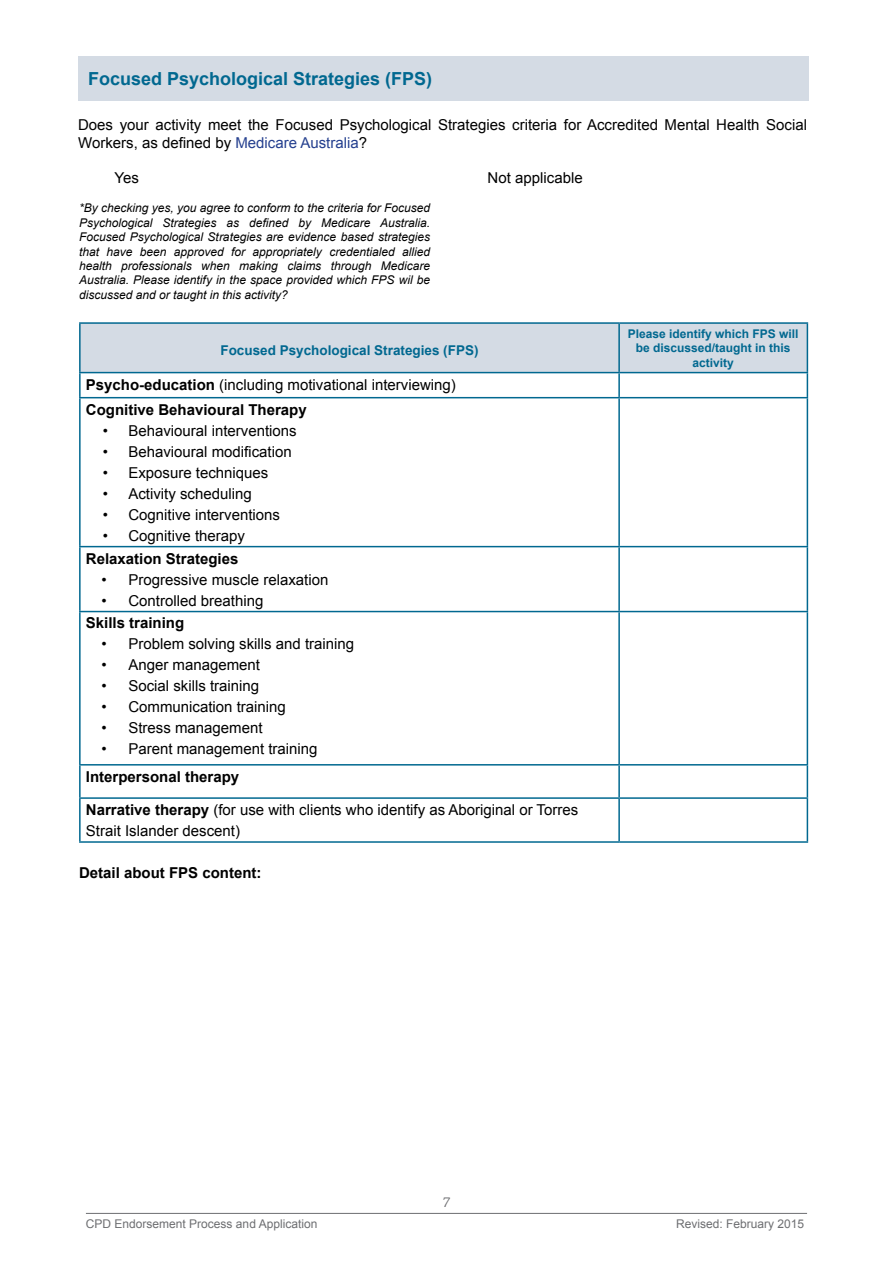
<style>
.page{position:relative;width:893px;height:1263px;background:#fff}
.page>*{position:absolute;margin:0;border:0;box-sizing:border-box;transform-origin:0 0}
.t1{font:700 18px "Arial";color:#016890}
.t2{font:15px/18px "Arial";color:#000}
.t3{font:700 15px/25px "Arial";color:#000}
.t4{font:italic 15px "Chaparral Pro";color:#6d6e71}
.t5{font:700 13.5px "Arial";color:#016890}
.t6{font:italic 12px/14.4px "Arial";color:#000;text-align:justify}
.t7{font:700 12px/14.4px "Arial";color:#016890;text-align:center}
.t8{font:12px "Arial";color:#6d6e71}
.s1{color:#25408f}
.s2{font-weight:400}
.s3{font-weight:700}
</style>
<div class="page">
<hr style="left:86px;top:1213px;width:721px;height:1px;background:#6d6e71">
<hr style="left:79px;top:322px;width:540px;height:2px;background:#016890">
<hr style="left:79px;top:324px;width:2px;height:48px;background:#016890">
<hr style="left:619px;top:322px;width:189px;height:2px;background:#016890">
<hr style="left:79px;top:372px;width:540px;height:1px;background:#016890">
<hr style="left:79px;top:373px;width:2px;height:24px;background:#016890">
<svg style="left:80px;top:323px;width:728px;height:74px"></svg>
<hr style="left:79px;top:397px;width:540px;height:1px;background:#016890">
<hr style="left:79px;top:398px;width:2px;height:148px;background:#016890">
<hr style="left:619px;top:397px;width:189px;height:1px;background:#016890">
<hr style="left:618px;top:398px;width:2px;height:148px;background:#016890">
<hr style="left:807px;top:398px;width:1px;height:148px;background:#016890">
<hr style="left:79px;top:546px;width:540px;height:1px;background:#016890">
<hr style="left:79px;top:547px;width:2px;height:64px;background:#016890">
<hr style="left:619px;top:546px;width:189px;height:1px;background:#016890">
<hr style="left:618px;top:547px;width:2px;height:64px;background:#016890">
<hr style="left:807px;top:547px;width:1px;height:64px;background:#016890">
<hr style="left:79px;top:611px;width:540px;height:1px;background:#016890">
<hr style="left:79px;top:612px;width:2px;height:152px;background:#016890">
<hr style="left:619px;top:611px;width:189px;height:1px;background:#016890">
<hr style="left:618px;top:612px;width:2px;height:152px;background:#016890">
<hr style="left:807px;top:612px;width:1px;height:152px;background:#016890">
<hr style="left:79px;top:764px;width:540px;height:1px;background:#016890">
<hr style="left:79px;top:765px;width:2px;height:32px;background:#016890">
<hr style="left:619px;top:764px;width:189px;height:1px;background:#016890">
<hr style="left:618px;top:765px;width:2px;height:32px;background:#016890">
<hr style="left:807px;top:765px;width:1px;height:32px;background:#016890">
<hr style="left:79px;top:797px;width:540px;height:2px;background:#016890">
<hr style="left:79px;top:799px;width:2px;height:42px;background:#016890">
<hr style="left:619px;top:797px;width:189px;height:2px;background:#016890">
<hr style="left:618px;top:799px;width:2px;height:42px;background:#016890">
<hr style="left:807px;top:799px;width:1px;height:42px;background:#016890">
<hr style="left:79px;top:841px;width:540px;height:2px;background:#016890">
<hr style="left:619px;top:841px;width:189px;height:2px;background:#016890">
<div style="left:78px;top:56px;width:731px;height:44px;background:#d4dbe4"></div>
<p class="t1" style="left:88px;top:67px;width:346px">Focused Psychological Strategies (FPS)</p>
<p class="t2" style="left:78px;top:116px;width:730px">Does your activity meet the Focused Psychological Strategies criteria for Accredited Mental Health Social<br>Workers, as defined by <span class="s1">Medicare Australia</span>?</p>
<p class="t2" style="left:115px;top:169px;width:26px">Yes</p>
<p class="t2" style="left:488px;top:169px;width:97px">Not applicable</p>
<p class="t6" style="left:79px;top:201px;width:352px">*By checking yes, you agree to conform to the criteria for Focused Psychological Strategies as defined by Medicare Australia.<br>Focused Psychological Strategies are evidence based strategies that have been approved for appropriately credentialed allied health professionals when making claims through Medicare Australia. Please identify in the space provided which FPS wil be discussed and or taught in this activity?</p>
<p class="t5" style="left:220px;top:341px;width:260px">Focused Psychological Strategies (FPS)</p>
<p class="t3" style="left:86px;top:372px;width:372px">Psycho-education <span class="s2">(including motivational interviewing)<br></span>Cognitive Behavioural Therapy</p>
<p class="t2" style="left:103px;top:421px;width:195px">• Behavioural interventions</p>
<p class="t2" style="left:103px;top:442px;width:190px">• Behavioural modification</p>
<p class="t2" style="left:103px;top:463px;width:167px">• Exposure techniques</p>
<p class="t2" style="left:103px;top:484px;width:150px">• Activity scheduling</p>
<p class="t2" style="left:103px;top:505px;width:179px">• Cognitive interventions</p>
<p class="t2" style="left:103px;top:526px;width:144px">• Cognitive therapy</p>
<p class="t3" style="left:86px;top:546px;width:154px">Relaxation Strategies</p>
<p class="t2" style="left:101px;top:570px;width:229px">• Progressive muscle relaxation</p>
<p class="t2" style="left:101px;top:591px;width:164px">• Controlled breathing</p>
<p class="t3" style="left:86px;top:611px;width:100px">Skills training</p>
<p class="t2" style="left:101px;top:635px;width:254px">• Problem solving skills and training</p>
<p class="t2" style="left:101px;top:656px;width:160px">• Anger management</p>
<p class="t2" style="left:101px;top:677px;width:159px">• Social skills training</p>
<p class="t2" style="left:101px;top:698px;width:186px">• Communication training</p>
<p class="t2" style="left:101px;top:719px;width:163px">• Stress management</p>
<p class="t2" style="left:101px;top:740px;width:218px">• Parent management training</p>
<p class="t3" style="left:86px;top:764px;width:155px">Interpersonal therapy</p>
<p class="t2" style="left:86px;top:799px;width:494px;line-height:21px"><span class="s3">Narrative therapy</span> (for use with clients who identify as Aboriginal or Torres<br>Strait Islander descent)</p>
<p class="t3" style="left:79px;top:860px;width:184px">Detail about FPS content:</p>
<p class="t7" style="left:628px;top:327px;width:172px">Please identify which FPS will be discussed/taught in this activity</p>
<p class="t4" style="left:443px;top:1194px;width:9px">7</p>
<p class="t8" style="left:86px;top:1216px;width:233px">CPD Endorsement Process and Application</p>
<p class="t8" style="left:676px;top:1216px;width:130px">Revised: February 2015</p>
</div>
